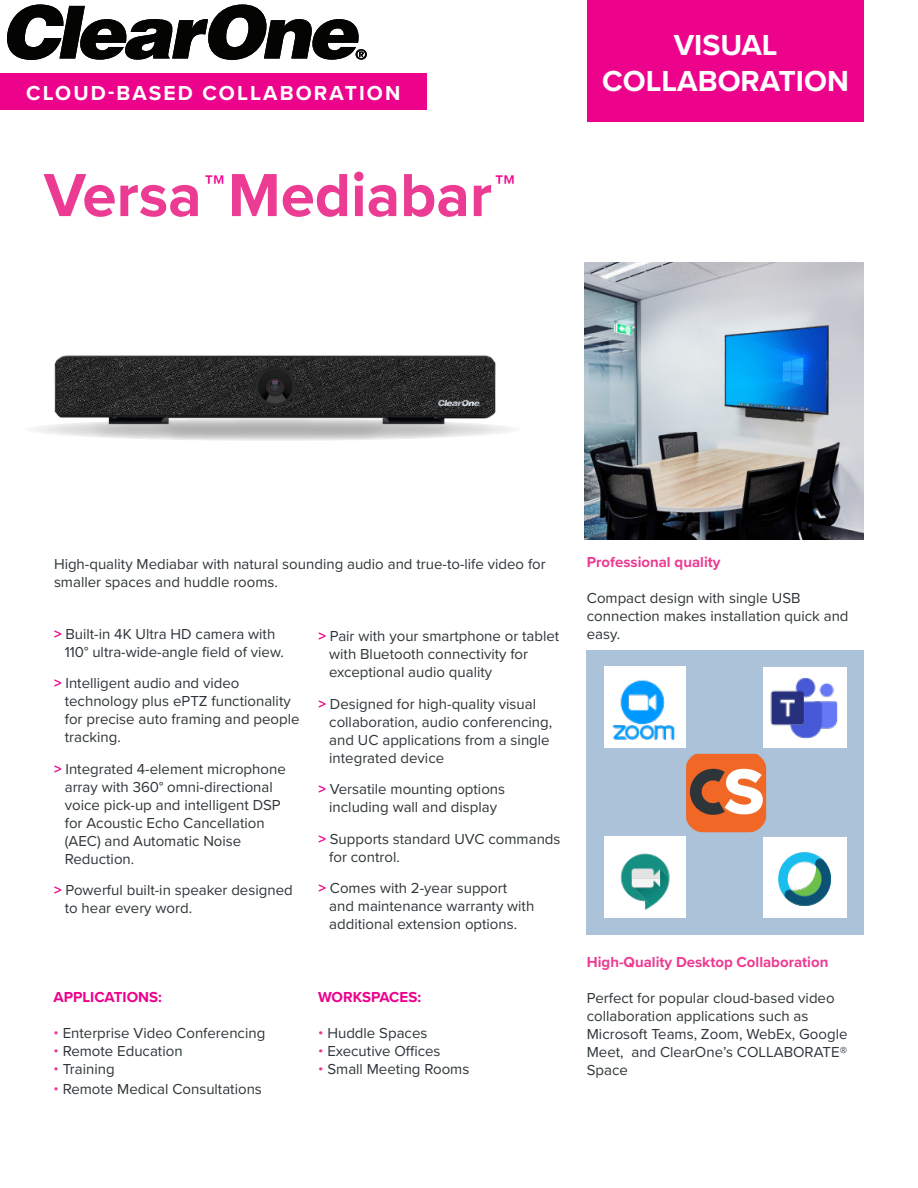
<style>
.page{position:relative;width:918px;height:1188px;background:#fff}
.page>*{position:absolute;margin:0;border:0;box-sizing:border-box;transform-origin:0 0}
.t1{font:700 63px "Proxima Nova";color:#ec3b93}
.t2{font:700 30px "Proxima Nova";color:#fff}
.t3{font:700 21px "Proxima Nova";letter-spacing:.1em;color:#fff}
.t4{font:15px/18px "Proxima Nova";color:#2e3538}
.t5{font:700 15px "Proxima Nova";color:#ec3b93}
.t6{font:700 15px "Proxima Nova";color:#ed028c}
.s1{font-weight:700;color:#ed028c}
.s2{color:#ec3b93}
</style>
<div class="page">
<img style="left:54px;top:355px;width:442px;height:66px">
<svg style="left:20px;top:418px;width:506px;height:23px"></svg>
<img style="left:585px;top:262px;width:279px;height:278px">
<div style="left:0;top:73px;width:427px;height:37px;background:#ed028c"></div>
<div style="left:587px;top:0;width:277px;height:122px;background:#ed028c"></div>
<svg style="left:7px;top:4px;width:360px;height:56px"></svg>
<div style="left:586px;top:650px;width:278px;height:284px;background:#abc2d9"></div>
<div style="left:604px;top:837px;width:81px;height:81px;background:#fff"></div>
<img style="left:620px;top:853px;width:50px;height:57px">
<div style="left:763px;top:837px;width:83px;height:81px;background:#fff"></div>
<img style="left:778px;top:852px;width:53px;height:54px">
<div style="left:604px;top:667px;width:82px;height:81px;background:#fff"></div>
<img style="left:612px;top:679px;width:63px;height:62px">
<div style="left:763px;top:667px;width:83px;height:81px;background:#fff"></div>
<img style="left:770px;top:677px;width:68px;height:62px">
<img style="left:686px;top:754px;width:80px;height:78px">
<p class="t3" style="left:26px;top:77px;width:376px">CLOUD-BASED COLLABORATION</p>
<p class="t1" style="left:44px;top:148px;width:476px">Versa<sup>™</sup>Mediabar<sup>™</sup></p>
<p class="t2" style="left:674px;top:22px;width:105px">VISUAL</p>
<p class="t2" style="left:602px;top:58px;width:248px">COLLABORATION</p>
<p class="t4" style="left:54px;top:555px;width:493px">High-quality Mediabar with natural sounding audio and true-to-life video for smaller spaces and huddle rooms.</p>
<p class="t4" style="left:65px;top:624px;width:220px;text-indent:-11px"><span class="s1">&gt;</span> Built-in 4K Ultra HD camera with<br>110° ultra-wide-angle field of view.</p>
<p class="t4" style="left:65px;top:674px;width:236px;text-indent:-11px"><span class="s1">&gt;</span> Intelligent audio and video technology plus ePTZ functionality for precise auto framing and people tracking.</p>
<p class="t4" style="left:65px;top:759px;width:223px;text-indent:-11px"><span class="s1">&gt;</span> Integrated 4-element microphone array with 360° omni-directional voice pick-up and intelligent DSP for Acoustic Echo Cancellation (AEC) and Automatic Noise<br>Reduction.</p>
<p class="t4" style="left:65px;top:881px;width:229px;text-indent:-11px"><span class="s1">&gt;</span> Powerful built-in speaker designed to hear every word.</p>
<p class="t4" style="left:329px;top:626px;width:232px;text-indent:-11px"><span class="s1">&gt;</span> Pair with your smartphone or tablet with Bluetooth connectivity for exceptional audio quality</p>
<p class="t4" style="left:329px;top:694px;width:225px;text-indent:-11px"><span class="s1">&gt;</span> Designed for high-quality visual collaboration, audio conferencing, and UC applications from a single integrated device</p>
<p class="t4" style="left:318px;top:779px;width:188px;text-align:center"><span class="s1">&gt;</span> Versatile mounting options including wall and display</p>
<p class="t4" style="left:329px;top:829px;width:233px;text-indent:-11px"><span class="s1">&gt;</span> Supports standard UVC commands for control.</p>
<p class="t4" style="left:329px;top:878px;width:207px;text-indent:-11px"><span class="s1">&gt;</span> Comes with 2-year support and maintenance warranty with additional extension options.</p>
<p class="t6" style="left:53px;top:986px;width:110px">APPLICATIONS:</p>
<p class="t4" style="left:53px;top:1024px;width:213px"><span class="s2">•</span> Enterprise Video Conferencing</p>
<p class="t4" style="left:53px;top:1042px;width:131px"><span class="s2">•</span> Remote Education</p>
<p class="t4" style="left:53px;top:1060px;width:63px"><span class="s2">•</span> Training</p>
<p class="t4" style="left:53px;top:1079px;width:210px"><span class="s2">•</span> Remote Medical Consultations</p>
<p class="t6" style="left:318px;top:986px;width:104px">WORKSPACES:</p>
<p class="t4" style="left:318px;top:1024px;width:111px"><span class="s2">•</span> Huddle Spaces</p>
<p class="t4" style="left:318px;top:1042px;width:124px"><span class="s2">•</span> Executive Offices</p>
<p class="t4" style="left:318px;top:1060px;width:153px"><span class="s2">•</span> Small Meeting Rooms</p>
<p class="t5" style="left:587px;top:551px;width:135px">Professional quality</p>
<p class="t4" style="left:587px;top:588px;width:263px">Compact design with single USB connection makes installation quick and easy.</p>
<p class="t5" style="left:587px;top:950px;width:243px">High-Quality Desktop Collaboration</p>
<p class="t4" style="left:587px;top:988px;width:262px">Perfect for popular cloud-based video collaboration applications such as<br>Microsoft Teams, Zoom, WebEx, Google<br>Meet, and ClearOne’s COLLABORATE®<br>Space</p>
</div>
